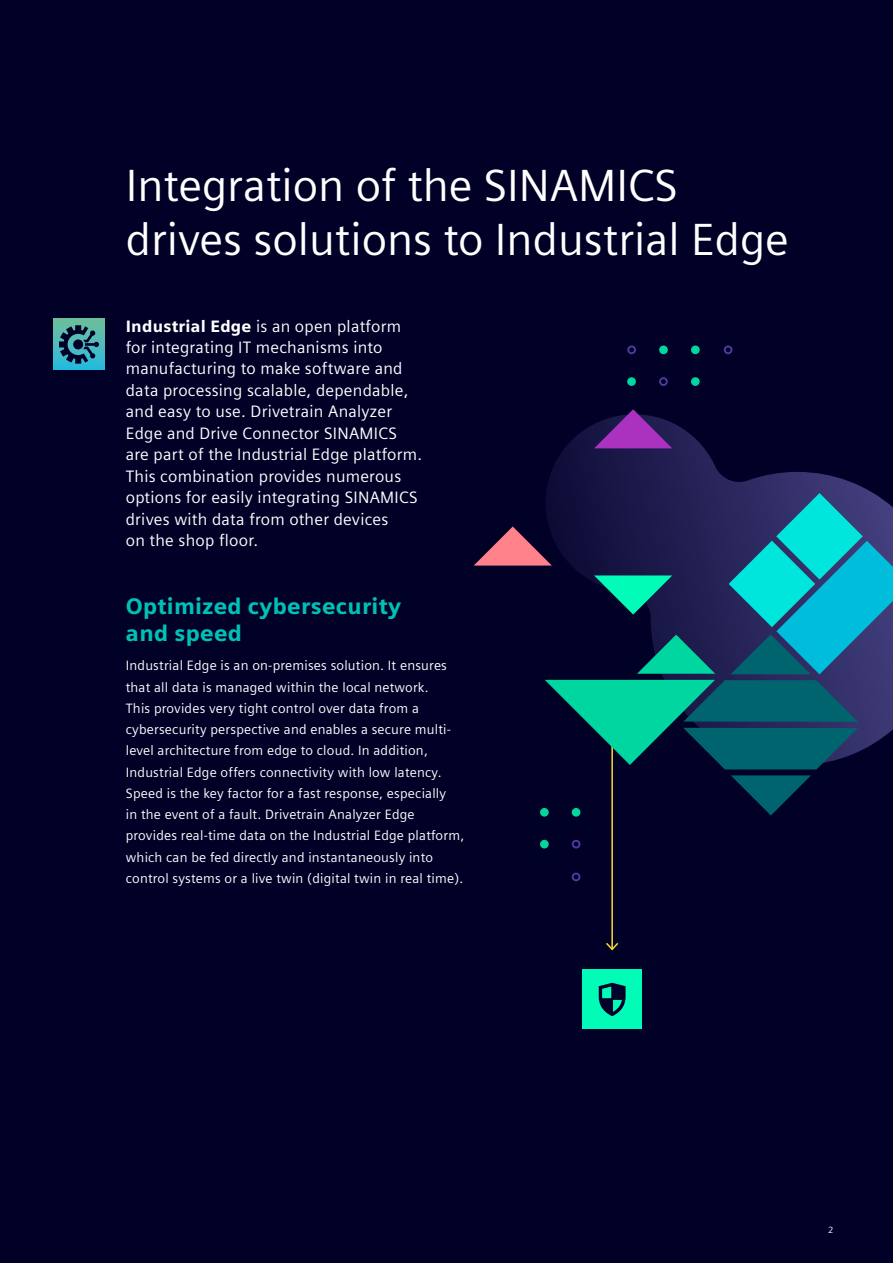
<style>
.page{position:relative;width:893px;height:1263px;background:#010127}
.page>*{position:absolute;margin:0;border:0;box-sizing:border-box;transform-origin:0 0}
.t1{font:45px/54px "Siemens Sans Global";color:#fff}
.t2{font:900 22.5px/27px "Siemens Sans";letter-spacing:.015em;color:#00c1b6}
.t3{font:16.5px/21.5px "Siemens Sans Global";letter-spacing:.015em;color:#fff}
.t4{font:13.5px/21.3px "Siemens Sans Global";letter-spacing:.015em;color:#fff}
.t5{font:9px "Siemens Sans Global";color:#fff}
.s1{font-family:"Siemens Sans";font-weight:900}
</style>
<div class="page">
<div style="left:54px;top:319px;width:51px;height:51px;background:linear-gradient(to bottom,#71be9a,#27badf)"></div>
<svg style="left:59px;top:325px;width:40px;height:39px"></svg>
<div style="left:73px;top:339px;width:10px;height:10px;background:#010127;border-radius:50%"></div>
<svg style="left:545px;top:423px;width:348px;height:329px"></svg>
<hr style="left:611px;top:725px;width:2px;height:224px;background:#fed731">
<svg style="left:606px;top:941px;width:13px;height:10px"></svg>
<div style="left:572px;top:808px;width:8px;height:9px;background:#00d7a0;border-radius:50%"></div>
<div style="left:540px;top:808px;width:9px;height:9px;background:#00d7a0;border-radius:50%"></div>
<div style="left:540px;top:840px;width:9px;height:8px;background:#00d7a0;border-radius:50%"></div>
<svg style="left:572px;top:840px;width:8px;height:8px"></svg>
<svg style="left:572px;top:873px;width:8px;height:8px"></svg>
<div style="left:659px;top:345px;width:9px;height:9px;background:#00d7a0;border-radius:50%"></div>
<div style="left:691px;top:345px;width:9px;height:9px;background:#00d7a0;border-radius:50%"></div>
<div style="left:627px;top:377px;width:9px;height:9px;background:#00d7a0;border-radius:50%"></div>
<div style="left:691px;top:377px;width:9px;height:9px;background:#00d7a0;border-radius:50%"></div>
<svg style="left:659px;top:377px;width:9px;height:9px"></svg>
<svg style="left:724px;top:345px;width:8px;height:9px"></svg>
<svg style="left:627px;top:345px;width:9px;height:9px"></svg>
<svg style="left:594px;top:409px;width:78px;height:39px"></svg>
<svg style="left:474px;top:526px;width:78px;height:40px"></svg>
<svg style="left:594px;top:575px;width:78px;height:39px"></svg>
<svg style="left:637px;top:635px;width:78px;height:39px"></svg>
<svg style="left:731px;top:775px;width:80px;height:40px"></svg>
<svg style="left:545px;top:680px;width:313px;height:89px"></svg>
<svg style="left:729px;top:493px;width:164px;height:181px;background:#1684a3"></svg>
<div style="left:582px;top:969px;width:60px;height:60px;background:#01fcb8"></div>
<svg style="left:599px;top:983px;width:27px;height:33px"></svg>
<h1 class="t1" style="left:126px;top:160px;width:665px">Integration of the SINAMICS drives solutions to Industrial Edge</h1>
<p class="t3" style="left:126px;top:316px;width:298px"><span class="s1">Industrial Edge</span> is an open platform for integrating IT mechanisms into manufacturing to make software and data processing scalable, dependable, and easy to use. Drivetrain Analyzer Edge and Drive Connector SINAMICS are part of the Industrial Edge platform.<br>This combination provides numerous options for easily integrating SINAMICS drives with data from other devices<br>on the shop floor.</p>
<h2 class="t2" style="left:126px;top:592px;width:277px">Optimized cybersecurity and speed</h2>
<p class="t4" style="left:126px;top:655px;width:340px">Industrial Edge is an on-premises solution. It ensures that all data is managed within the local network.<br>This provides very tight control over data from a cybersecurity perspective and enables a secure multi&shy;level architecture from edge to cloud. In addition, Industrial Edge offers connectivity with low latency.<br>Speed is the key factor for a fast response, especially<br>in the event of a fault. Drivetrain Analyzer Edge provides real-time data on the Industrial Edge platform, which can be fed directly and instantaneously into control systems or a live twin (digital twin in real time).</p>
<p class="t5" style="left:828px;top:1223px;width:7px">2</p>
</div>
